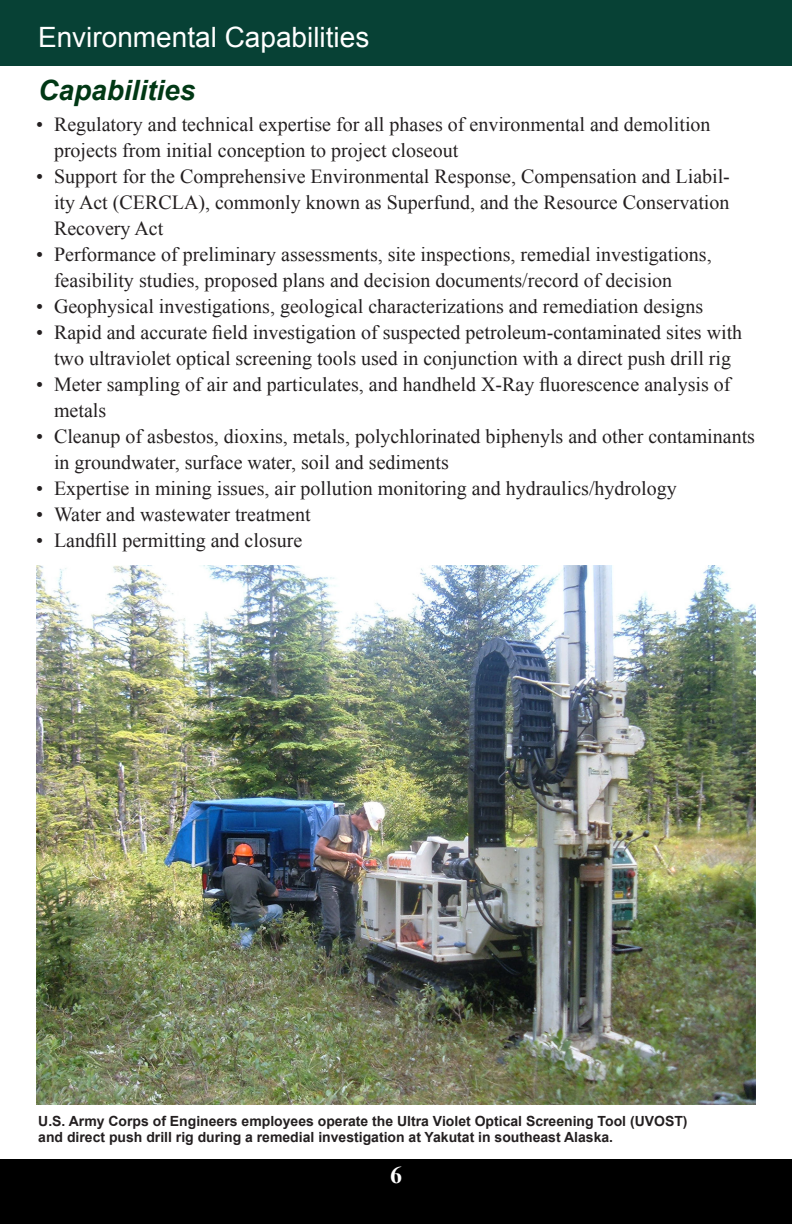
<style>
.page{position:relative;width:792px;height:1224px;background:#fff}
.page>*{position:absolute;margin:0;border:0;box-sizing:border-box;transform-origin:0 0}
.t1{font:28px "Arial";color:#fff}
._02_Sub_Heading{font:italic 700 28px "Arial";color:#013815}
.t2{font:700 24px "Times New Roman";color:#fff}
.t3{font:20px/26px "Times New Roman";color:#231f20}
.Photo_Quotes{font:700 14px/16px "Arial";color:#231f20}
</style>
<div class="page">
<div style="left:0;top:0;width:792px;height:66px;background:#074135"></div>
<div style="left:0;top:1159px;width:792px;height:65px;background:#000"></div>
<img style="left:36px;top:565px;width:720px;height:540px">
<h1 class="t1" style="left:38px;top:19px;width:333px">Environmental Capabilities</h1>
<p class="_02_Sub_Heading" style="left:38px;top:72px;width:159px">Capabilities</p>
<p class="t3" style="left:54px;top:111px;width:658px;text-indent:-18px">• Regulatory and technical expertise for all phases of environmental and demolition projects from initial conception to project closeout</p>
<p class="t3" style="left:54px;top:163px;width:677px;text-align:justify;text-indent:-18px">• Support for the Comprehensive Environmental Response, Compensation and Liabil&shy;ity Act (CERCLA), commonly known as Superfund, and the Resource Conservation Recovery Act</p>
<p class="t3" style="left:54px;top:241px;width:659px;text-indent:-18px">• Performance of preliminary assessments, site inspections, remedial investigations, feasibility studies, proposed plans and decision documents/record of decision</p>
<p class="t3" style="left:36px;top:293px;width:669px">• Geophysical investigations, geological characterizations and remediation designs</p>
<p class="t3" style="left:36px;top:319px;width:708px;text-align:center">• Rapid and accurate field investigation of suspected petroleum-contaminated sites with two ultraviolet optical screening tools used in conjunction with a direct push drill rig</p>
<p class="t3" style="left:54px;top:371px;width:678px;text-indent:-18px">• Meter sampling of air and particulates, and handheld X-Ray fluorescence analysis of metals</p>
<p class="t3" style="left:54px;top:423px;width:703px;text-indent:-18px">• Cleanup of asbestos, dioxins, metals, polychlorinated biphenyls and other contaminants in groundwater, surface water, soil and sediments</p>
<p class="t3" style="left:36px;top:475px;width:642px">• Expertise in mining issues, air pollution monitoring and hydraulics/hydrology</p>
<p class="t3" style="left:36px;top:501px;width:276px">• Water and wastewater treatment</p>
<p class="t3" style="left:36px;top:527px;width:268px">• Landfill permitting and closure</p>
<p class="Photo_Quotes" style="left:38px;top:1113px;width:651px">U.S. Army Corps of Engineers employees operate the Ultra Violet Optical Screening Tool (UVOST) and direct push drill rig during a remedial investigation at Yakutat in southeast Alaska.</p>
<p class="t2" style="left:390px;top:1159px;width:13px">6</p>
</div>
